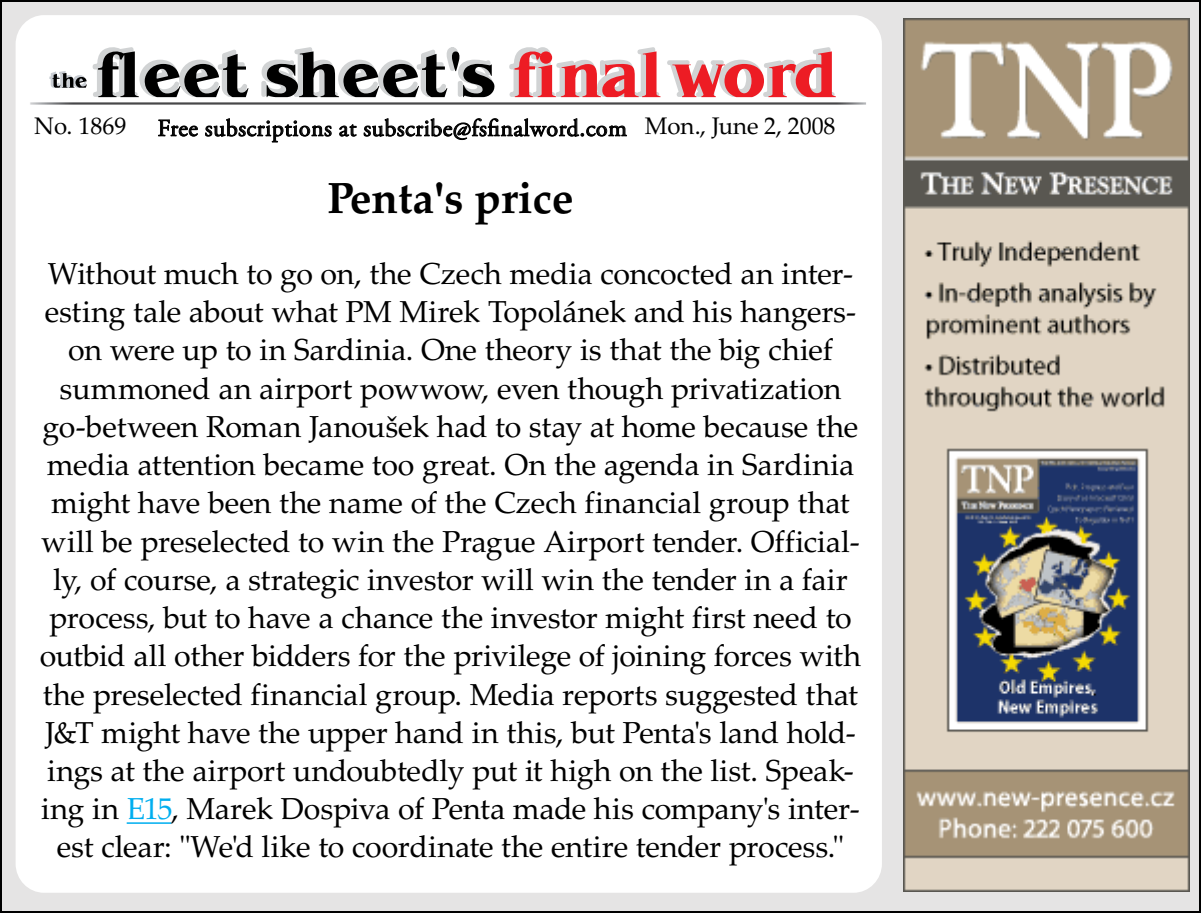
<style>
.page{position:relative;width:1201px;height:913px;background:#fff}
.page>*{position:absolute;margin:0;border:0;box-sizing:border-box;transform-origin:0 0}
.t1{font:700 43.6px "Palatino LTCE";color:#000}
.t2{font:30.4px/38.2px "Palatino LTCE";letter-spacing:-.01em;color:#000;text-align:center}
.t3{font:24px "Adobe Garamond Pro";letter-spacing:.02em;color:#000}
.t4{font:24px "Palatino LTCE";letter-spacing:-.005em;color:#000}
.s1{color:#00aeef}
</style>
<div class="page">
<div style="left:1px;top:1px;width:1198px;height:910px;background:#e5e4e4"></div>
<div style="left:16px;top:15px;width:865px;height:877px;background:#fff;border-radius:29px"></div>
<svg style="left:158px;top:119px;width:40px;height:17px"></svg>
<svg style="left:205px;top:118px;width:126px;height:24px"></svg>
<svg style="left:339px;top:124px;width:17px;height:13px"></svg>
<svg style="left:363px;top:118px;width:263px;height:22px"></svg>
<img style="left:30px;top:102px;width:836px;height:3px">
<svg style="left:49px;top:47px;width:446px;height:50px"></svg>
<svg style="left:509px;top:47px;width:326px;height:50px"></svg>
<img style="left:903px;top:19px;width:286px;height:872px">
<hr style="left:127px;top:822px;width:44px;height:1px;background:#00aeef">
<p class="t4" style="left:34px;top:112px;width:94px">No. 1869</p>
<p class="t4" style="left:644px;top:112px;width:192px">Mon., June 2, 2008</p>
<p class="t3" style="left:157px;top:114px;width:471px">Free subscriptions at subscribe@fsfinalword.com</p>
<h1 class="t1" style="left:327px;top:173px;width:247px">Penta's price</h1>
<p class="t2" style="left:40px;top:255px;width:822px">Without much to go on, the Czech media concocted an inter&shy;esting tale about what PM Mirek Topolánek and his hangers&shy;on were up to in Sardinia. One theory is that the big chief summoned an airport powwow, even though privatization go-between Roman Janoušek had to stay at home because the media attention became too great. On the agenda in Sardinia might have been the name of the Czech financial group that will be preselected to win the Prague Airport tender. Official&shy;ly, of course, a strategic investor will win the tender in a fair process, but to have a chance the investor might first need to outbid all other bidders for the privilege of joining forces with the preselected financial group. Media reports suggested that J&amp;T might have the upper hand in this, but Penta's land hold&shy;ings at the airport undoubtedly put it high on the list. Speak&shy;ing in <span class="s1">E15</span>, Marek Dospiva of Penta made his company's inter&shy;est clear: "We'd like to coordinate the entire tender process."</p>
</div>
